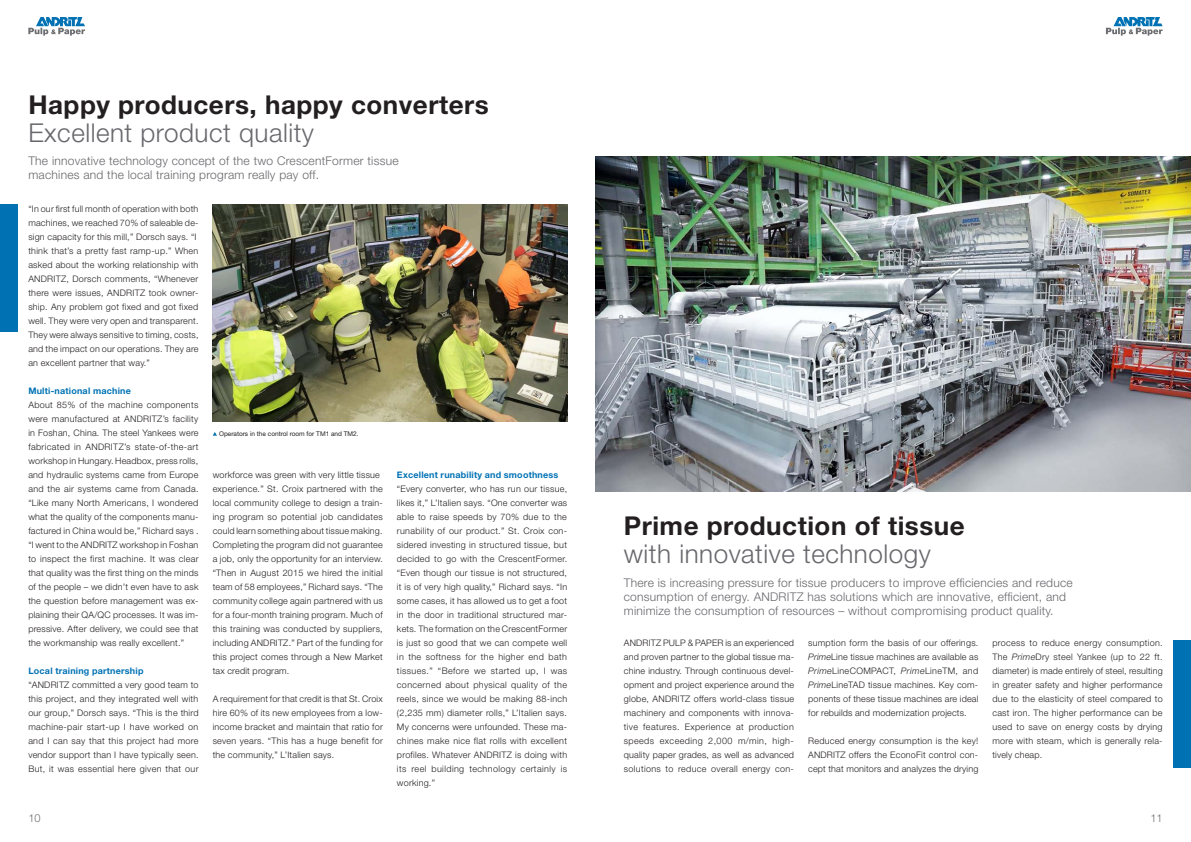
<style>
.page{position:relative;width:1191px;height:842px;background:#fff}
.page>*{position:absolute;margin:0;border:0;box-sizing:border-box;transform-origin:0 0}
.t1{font:700 26px "Helvetica Neue";letter-spacing:.02em;color:#231f20}
.t2{font:300 26px "Helvetica Neue";letter-spacing:.02em;color:#68676c}
.t3{font:300 12px/14px "Helvetica Neue";letter-spacing:.02em;color:#68676c}
.t4{font:300 11px "Helvetica Neue";color:#6c6d70}
.t5{font:300 9px/14px "Helvetica Neue";letter-spacing:.025em;color:#231f20;text-align:justify}
.t6{font:700 9px "Helvetica Neue";letter-spacing:.025em;color:#0072b4}
.t7{font:6.5px "Helvetica Neue";color:#231f20}
.s1{font-style:italic}
</style>
<div class="page">
<svg style="left:28px;top:17px;width:57px;height:19px"></svg>
<svg style="left:1106px;top:17px;width:56px;height:19px"></svg>
<img style="left:213px;top:204px;width:354px;height:218px">
<div style="left:0;top:204px;width:17px;height:128px;background:#0072b4"></div>
<svg style="left:213px;top:432px;width:4px;height:4px"></svg>
<img style="left:595px;top:156px;width:596px;height:336px">
<div style="left:1174px;top:640px;width:17px;height:127px;background:#0072b4"></div>
<h1 class="t1" style="left:28px;top:88px;width:462px">Happy producers, happy converters</h1>
<h1 class="t2" style="left:28px;top:117px;width:287px">Excellent product quality</h1>
<h2 class="t3" style="left:28px;top:154px;width:372px">The innovative technology concept of the two CrescentFormer tissue machines and the local training program really pay off.</h2>
<p class="t5" style="left:28px;top:201px;width:172px;text-align:left">“In our first full month of operation with both machines, we reached 70% of saleable de&shy;sign capacity for this mill,” Dorsch says. “I think that’s a pretty fast ramp-up.” When asked about the working relationship with ANDRITZ, Dorsch comments, “Whenever there were issues, ANDRITZ took owner&shy;ship. Any problem got fixed and got fixed well. They were very open and transparent.<br>They were always sensitive to timing, costs, and the impact on our operations. They are an excellent partner that way.”</p>
<p class="t6" style="left:28px;top:385px;width:104px">Multi-national machine</p>
<p class="t5" style="left:28px;top:397px;width:172px">About 85% of the machine components were manufactured at ANDRITZ’s facility in Foshan, China. The steel Yankees were fabricated in ANDRITZ’s state-of-the-art workshop in Hungary. Headbox, press rolls, and hydraulic systems came from Europe and the air systems came from Canada. “Like many North Americans, I wondered what the quality of the components manu&shy;factured in China would be,” Richard says . “I went to the ANDRITZ workshop in Foshan to inspect the first machine. It was clear that quality was the first thing on the minds of the people – we didn’t even have to ask the question before management was ex&shy;plaining their QA/QC processes. It was im&shy;pressive. After delivery, we could see that the workmanship was really excellent.”</p>
<p class="t6" style="left:28px;top:665px;width:117px">Local training partnership</p>
<p class="t5" style="left:28px;top:677px;width:172px">“ANDRITZ committed a very good team to this project, and they integrated well with our group,” Dorsch says. “This is the third machine-pair start-up I have worked on and I can say that this project had more vendor support than I have typically seen.<br>But, it was essential here given that our</p>
<p class="t7" style="left:219px;top:429px;width:141px">Operators in the control room for TM1 and TM2.</p>
<p class="t5" style="left:213px;top:467px;width:172px;text-align:left">workforce was green with very little tissue experience.” St. Croix partnered with the local community college to design a train&shy;ing program so potential job candidates could learn something about tissue making.<br>Completing the program did not guarantee a job, only the opportunity for an interview. “Then in August 2015 we hired the initial team of 58 employees,” Richard says. “The community college again partnered with us for a four-month training program. Much of this training was conducted by suppliers, including ANDRITZ.” Part of the funding for this project comes through a New Market tax credit program.</p>
<p class="t5" style="left:213px;top:691px;width:172px">A requirement for that credit is that St. Croix hire 60% of its new employees from a low&shy;income bracket and maintain that ratio for seven years. “This has a huge benefit for the community,” L’Italien says.</p>
<p class="t6" style="left:397px;top:469px;width:163px">Excellent runability and smoothness</p>
<p class="t5" style="left:397px;top:481px;width:172px">“Every converter, who has run our tissue, likes it,” L’Italien says. “One converter was able to raise speeds by 70% due to the runability of our product.” St. Croix con&shy;sidered investing in structured tissue, but decided to go with the CrescentFormer. “Even though our tissue is not structured, it is of very high quality,” Richard says. “In some cases, it has allowed us to get a foot in the door in traditional structured mar&shy;kets. The formation on the CrescentFormer is just so good that we can compete well in the softness for the higher end bath tissues.” “Before we started up, I was concerned about physical quality of the reels, since we would be making 88-inch (2,235 mm) diameter rolls,” L’Italien says.<br>My concerns were unfounded. These ma&shy;chines make nice flat rolls with excellent profiles. Whatever ANDRITZ is doing with its reel building technology certainly is working.”</p>
<h1 class="t1" style="left:624px;top:510px;width:342px">Prime production of tissue</h1>
<h1 class="t2" style="left:624px;top:538px;width:308px">with innovative technology</h1>
<p class="t3" style="left:624px;top:575px;width:450px">There is increasing pressure for tissue producers to improve efficiencies and reduce consumption of energy. ANDRITZ has solutions which are innovative, efficient, and minimize the consumption of resources – without compromising product quality.</p>
<p class="t5" style="left:624px;top:635px;width:172px">ANDRITZ PULP &amp; PAPER is an experienced and proven partner to the global tissue ma&shy;chine industry. Through continuous devel&shy;opment and project experience around the globe, ANDRITZ offers world-class tissue machinery and components with innova&shy;tive features. Experience at production speeds exceeding 2,000 m/min, high&shy;quality paper grades, as well as advanced solutions to reduce overall energy con-</p>
<p class="t5" style="left:808px;top:635px;width:172px">sumption form the basis of our offerings.<br><span class="s1">Prime</span>Line tissue machines are available as <span class="s1">Prime</span>LineCOMPACT, <span class="s1">Prime</span>LineTM, and <span class="s1">Prime</span>LineTAD tissue machines. Key com&shy;ponents of these tissue machines are ideal for rebuilds and modernization projects.</p>
<p class="t5" style="left:808px;top:733px;width:172px">Reduced energy consumption is the key!<br>ANDRITZ offers the EconoFit control con&shy;cept that monitors and analyzes the drying</p>
<p class="t5" style="left:992px;top:635px;width:172px">process to reduce energy consumption.<br>The <span class="s1">Prime</span>Dry steel Yankee (up to 22 ft. diameter) is made entirely of steel, resulting in greater safety and higher performance due to the elasticity of steel compared to cast iron. The higher performance can be used to save on energy costs by drying more with steam, which is generally rela&shy;tively cheap.</p>
<p class="t4" style="left:28px;top:811px;width:14px">10</p>
<p class="t4" style="left:1150px;top:811px;width:14px">11</p>
</div>
